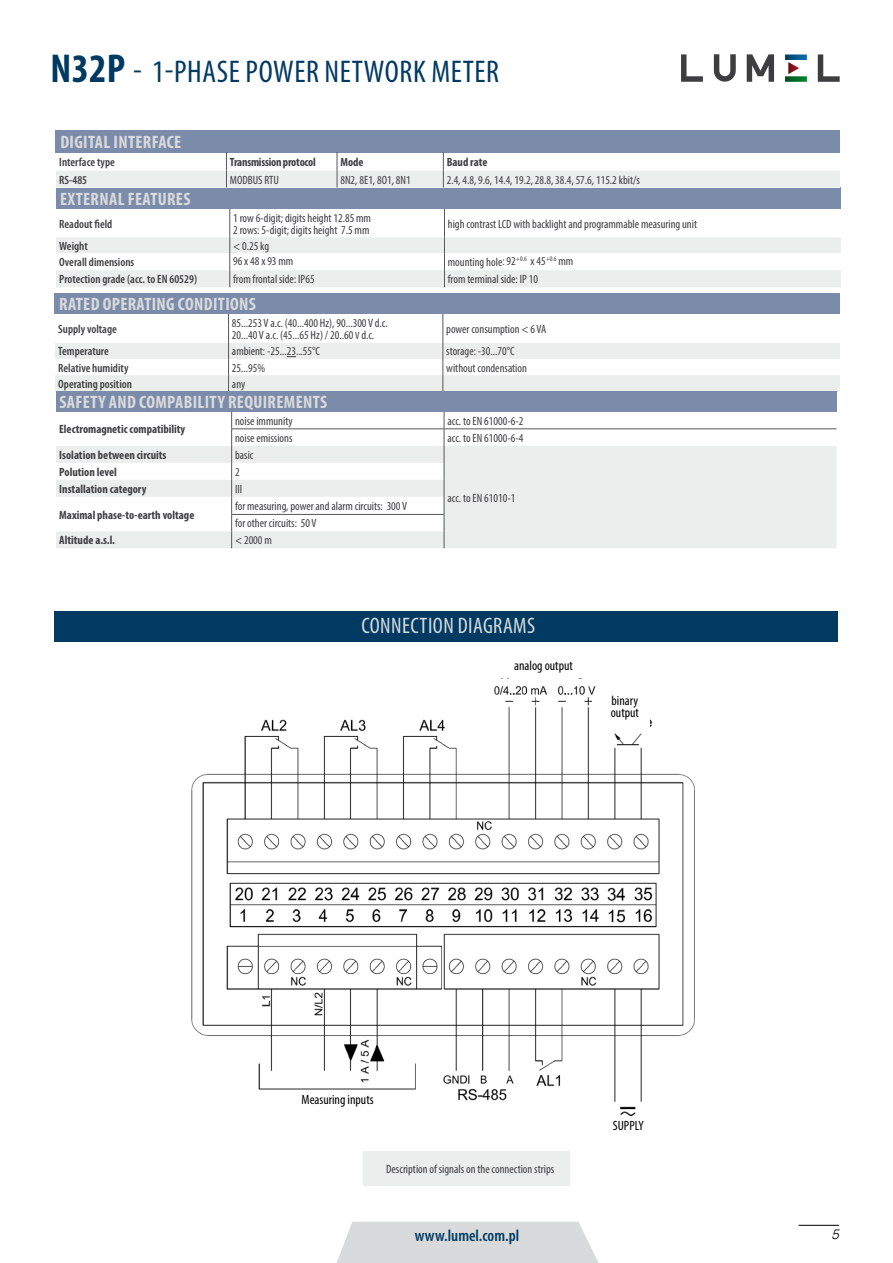
<style>
.page{position:relative;width:893px;height:1263px;background:#fff}
.page>*{position:absolute;margin:0;border:0;box-sizing:border-box;transform-origin:0 0}
.t1{font:condensed 31.5px "Myriad Pro";letter-spacing:.02em;color:#003a62}
.t2{font:condensed 22.5px "Myriad Pro";letter-spacing:.02em;color:#d9dadb}
.t3{font:700 condensed 18px "Myriad Pro";letter-spacing:.02em;color:#d9dadb}
.t4{font:700 condensed 18px "Myriad Pro";letter-spacing:.05em;color:#d9dadb}
.t5{font:600 condensed 16.5px "Myriad Pro";color:#003a62}
.t6{font:condensed 13.5px/12px "Myriad Pro";color:#000}
.t7{font:italic 300 13.5px "PL Switzerland";color:#000}
.t8{font:condensed 12px/12px "Myriad Pro";color:#3e3d40}
.t9{font:600 condensed 12px "Myriad Pro";color:#3e3d40}
.t10{font:700 condensed 12px "Myriad Pro";color:#3e3d40}
.t11{font:700 condensed 12px "Myriad Pro";letter-spacing:-.02em;color:#3e3d40}
.s1{font-weight:700;font-size:40.5px}
.s2{font-size:10.5px}
</style>
<div class="page">
<svg style="left:337px;top:1222px;width:262px;height:41px"></svg>
<hr style="left:799px;top:1225px;width:40px;height:1px;background:#000">
<svg style="left:747px;top:54px;width:27px;height:28px"></svg>
<svg style="left:681px;top:54px;width:22px;height:28px"></svg>
<svg style="left:818px;top:54px;width:22px;height:28px"></svg>
<svg style="left:785px;top:76px;width:22px;height:6px"></svg>
<svg style="left:714px;top:54px;width:22px;height:28px"></svg>
<svg style="left:785px;top:55px;width:22px;height:5px"></svg>
<svg style="left:788px;top:62px;width:11px;height:12px"></svg>
<div style="left:56px;top:188px;width:785px;height:21px;background:#7b8caa"></div>
<svg style="left:56px;top:209px;width:785px;height:78px"></svg>
<div style="left:55px;top:294px;width:785px;height:20px;background:#7b8caa"></div>
<svg style="left:55px;top:314px;width:785px;height:77px"></svg>
<div style="left:56px;top:130px;width:784px;height:22px;background:#7b8caa"></div>
<svg style="left:56px;top:152px;width:784px;height:36px"></svg>
<div style="left:56px;top:391px;width:780px;height:21px;background:#7b8caa"></div>
<svg style="left:56px;top:446px;width:780px;height:102px;fill:#eceded"></svg>
<hr style="left:231px;top:428px;width:213px;height:1px;background:#58585a">
<hr style="left:444px;top:428px;width:392px;height:1px;background:#58585a">
<hr style="left:231px;top:514px;width:213px;height:1px;background:#58585a">
<svg style="left:231px;top:412px;width:1px;height:136px"></svg>
<svg style="left:444px;top:412px;width:1px;height:136px"></svg>
<div style="left:54px;top:611px;width:784px;height:30px;background:#003a62"></div>
<div style="left:363px;top:1151px;width:207px;height:35px;background:#eceded"></div>
<img style="left:191px;top:678px;width:504px;height:439px">
<div style="left:600px;top:695px;width:50px;height:35px;background:#fff"></div>
<div style="left:255px;top:1093px;width:165px;height:27px;background:#fff"></div>
<h1 class="t1" style="left:51px;top:53px;width:450px"><span class="s1">N32P</span> - 1-phase power network meter</h1>
<h3 class="t3" style="left:60px;top:130px;width:123px">Digital interface</h3>
<p class="t9" style="left:59px;top:154px;width:57px">Interface type</p>
<p class="t11" style="left:230px;top:154px;width:87px">Transmission protocol</p>
<p class="t10" style="left:340px;top:154px;width:25px">Mode</p>
<p class="t10" style="left:447px;top:154px;width:42px">Baud rate</p>
<p class="t9" style="left:59px;top:172px;width:29px">RS-485</p>
<p class="t8" style="left:230px;top:173px;width:40px">MODBUS RTU</p>
<p class="t8" style="left:340px;top:173px;width:72px">8N2, 8E1, 8O1, 8N1</p>
<p class="t8" style="left:447px;top:173px;width:195px">2.4, 4.8, 9.6, 14.4, 19.2, 28.8, 38.4, 57.6, 115.2 kbit/s</p>
<h3 class="t3" style="left:60px;top:188px;width:130px">External features</h3>
<p class="t9" style="left:59px;top:217px;width:55px">Readout field</p>
<p class="t8" style="left:233px;top:212px;width:139px">1 row 6-digit; digits height 12.85 mm<br>2 rows: 5-digit; digits height 7.5 mm</p>
<p class="t8" style="left:448px;top:218px;width:251px">high contrast LCD with backlight and programmable measuring unit</p>
<p class="t9" style="left:59px;top:238px;width:30px">Weight</p>
<p class="t8" style="left:233px;top:240px;width:37px">&lt; 0.25 kg</p>
<p class="t9" style="left:59px;top:255px;width:76px">Overall dimensions</p>
<p class="t8" style="left:233px;top:255px;width:62px">96 x 48 x 93 mm</p>
<p class="t8" style="left:448px;top:256px;width:127px">mounting hole: 92<sup>+0.6</sup> x 45<sup>+0.6</sup> mm</p>
<p class="t9" style="left:59px;top:272px;width:139px">Protection grade (acc. to EN 60529)</p>
<p class="t8" style="left:233px;top:273px;width:83px">from frontal side: IP65</p>
<p class="t8" style="left:448px;top:273px;width:92px">from terminal side: IP 10</p>
<h3 class="t3" style="left:59px;top:293px;width:86px">Rated operatin</h3>
<h3 class="t3" style="left:166px;top:293px;width:82px">g conditions</h3>
<p class="t9" style="left:58px;top:322px;width:60px">Supply voltage</p>
<p class="t8" style="left:232px;top:316px;width:157px;line-height:12.6px">85...253 V a.c. (40...400 Hz), 90...300 V d.c.<br>20...40 V a.c. (45...65 Hz) / 20..60 <span class="s2">V</span> d.c.</p>
<p class="t8" style="left:446px;top:323px;width:101px">power consumption &lt; 6 VA</p>
<p class="t9" style="left:58px;top:344px;width:52px">Temperature</p>
<p class="t8" style="left:232px;top:345px;width:90px">ambient: -25...23...55°C</p>
<p class="t8" style="left:446px;top:345px;width:70px">storage: -30...70°C</p>
<p class="t9" style="left:58px;top:360px;width:72px">Relative humidity</p>
<p class="t8" style="left:232px;top:361px;width:35px">25...95%</p>
<p class="t8" style="left:446px;top:361px;width:82px">without condensation</p>
<p class="t9" style="left:58px;top:376px;width:75px">Operating position</p>
<p class="t8" style="left:232px;top:378px;width:15px">any</p>
<h3 class="t4" style="left:59px;top:391px;width:106px">safety an d compabi</h3>
<h3 class="t3" style="left:198px;top:391px;width:115px">lity requirements</h3>
<p class="t10" style="left:59px;top:422px;width:128px">Electromagnetic compatibility</p>
<p class="t8" style="left:235px;top:415px;width:59px">noise immunity</p>
<p class="t8" style="left:447px;top:415px;width:77px">acc. to EN 61000-6-2</p>
<p class="t8" style="left:235px;top:432px;width:59px">noise emissions</p>
<p class="t8" style="left:447px;top:432px;width:77px">acc. to EN 61000-6-4</p>
<p class="t10" style="left:59px;top:447px;width:109px">Isolation between circuits</p>
<p class="t8" style="left:235px;top:449px;width:20px">basic</p>
<p class="t10" style="left:59px;top:464px;width:59px">Polution level</p>
<p class="t8" style="left:235px;top:466px;width:6px">2</p>
<p class="t10" style="left:59px;top:481px;width:89px">Installation category</p>
<p class="t8" style="left:235px;top:483px;width:3px">III</p>
<p class="t10" style="left:59px;top:507px;width:137px">Maximal phase-to-earth voltage</p>
<p class="t8" style="left:235px;top:497px;width:174px;line-height:17.2px">for measuring, power and alarm circuits: 300 V for other circuits: 50 V</p>
<p class="t10" style="left:59px;top:533px;width:57px">Altitude a.s.l.</p>
<p class="t8" style="left:235px;top:534px;width:38px">&lt; 2000 m</p>
<p class="t8" style="left:447px;top:491px;width:69px">acc. to EN 61010-1</p>
<h2 class="t2" style="left:361px;top:612px;width:175px">connection diagrams</h2>
<p class="t6" style="left:514px;top:659px;width:60px">analog output</p>
<p class="t6" style="left:611px;top:695px;width:30px">binary output</p>
<p class="t6" style="left:302px;top:1093px;width:74px">Measuring inputs</p>
<p class="t8" style="left:386px;top:1162px;width:170px">Description of signals on the connection strips</p>
<p class="t6" style="left:613px;top:1119px;width:32px">SUPP LY</p>
<h3 class="t5" style="left:415px;top:1225px;width:106px">www.lumel.com.pl</h3>
<p class="t7" style="left:831px;top:1226px;width:9px">5</p>
</div>
